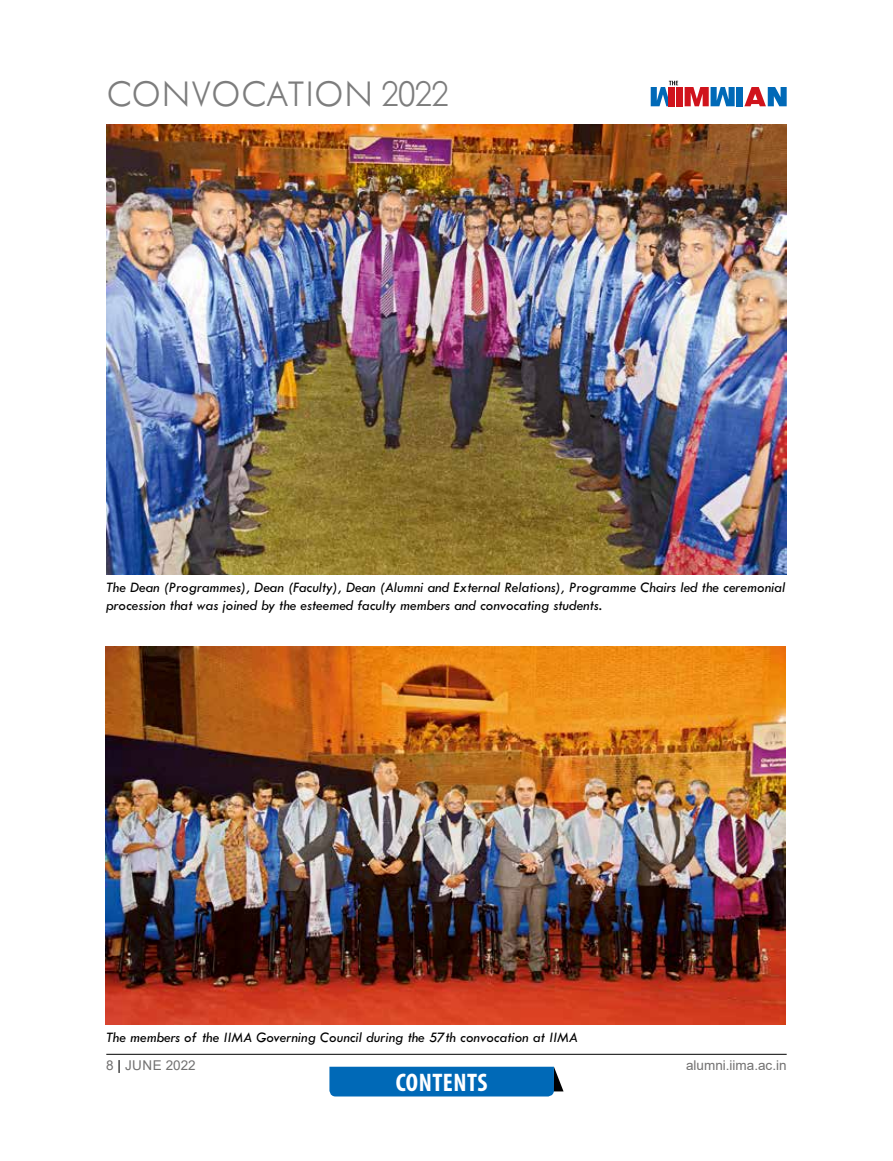
<style>
.page{position:relative;width:893px;height:1161px;background:#fff}
.page>*{position:absolute;margin:0;border:0;box-sizing:border-box;transform-origin:0 0}
.t1{font:300 39px "Tw Cen MT Std";color:#7d7d7d}
.t2{font:700 condensed 25.5px "Myriad Pro";letter-spacing:.02em;color:#fff}
.t3{font:italic 15px/18px "Tw Cen MT Std";color:#000}
.t4{font:13.5px "Arial";color:#727171}
.t5{font:13.5px "Arial";letter-spacing:.02em;color:#727171}
.s1{color:#000}
</style>
<div class="page">
<hr style="left:106px;top:1054px;width:681px;height:1px;background:#000">
<div style="left:677px;top:87px;width:6px;height:19px;background:#d0131c"></div>
<div style="left:736px;top:87px;width:7px;height:19px;background:#0069b7"></div>
<svg style="left:744px;top:87px;width:43px;height:19px"></svg>
<svg style="left:685px;top:87px;width:50px;height:19px"></svg>
<svg style="left:651px;top:81px;width:27px;height:25px"></svg>
<div style="left:329px;top:1067px;width:234px;height:29px;background:#0069b7"></div>
<img style="left:106px;top:124px;width:681px;height:450px">
<img style="left:105px;top:646px;width:681px;height:378px">
<h1 class="t1" style="left:106px;top:72px;width:343px">CONVOCATION 2022</h1>
<p class="t3" style="left:106px;top:579px;width:680px">The Dean (Programmes), Dean (Faculty), Dean (Alumni and External Relations), Programme Chairs led the ceremonial procession that was joined by the esteemed faculty members and convocating students.</p>
<p class="t3" style="left:106px;top:1029px;width:473px">The members of the IIMA Governing Council during the 57th convocation at IIMA</p>
<p class="t5" style="left:106px;top:1056px;width:91px">8 <span class="s1">|</span> JUNE 2022</p>
<p class="t4" style="left:686px;top:1056px;width:102px">alumni.iima.ac.in</p>
<h2 class="t2" style="left:396px;top:1067px;width:93px">CONTENTS</h2>
</div>
